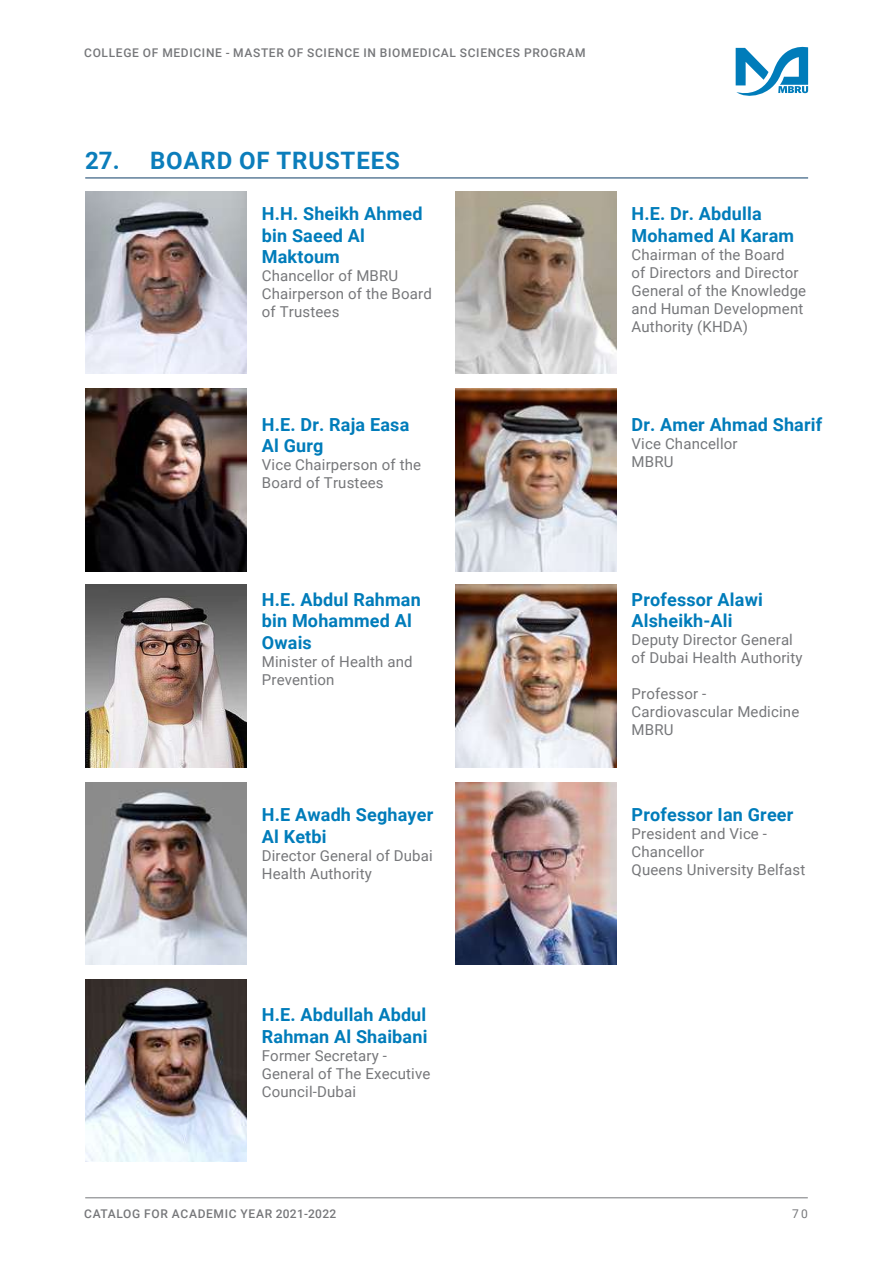
<style>
.page{position:relative;width:893px;height:1263px;background:#fff}
.page>*{position:absolute;margin:0;border:0;box-sizing:border-box;transform-origin:0 0}
.t1{font:700 24px "Roboto";letter-spacing:.035em;color:#0b7dbb}
.t2{font:700 18px/21.6px "Roboto";letter-spacing:.01em;color:#007cba}
.t3{font:15px/18px "Roboto";letter-spacing:.01em;color:#76777a}
.t4{font:500 12px "Roboto";letter-spacing:.055em;color:#76777a}
.t5{font:12px "Roboto";color:#76777a}
</style>
<div class="page">
<svg style="left:736px;top:46px;width:72px;height:50px"></svg>
<hr style="left:85px;top:178px;width:723px;height:1px;background:#0e3e67">
<img style="left:85px;top:192px;width:162px;height:182px">
<img style="left:85px;top:782px;width:162px;height:182px">
<img style="left:455px;top:192px;width:162px;height:182px">
<img style="left:455px;top:782px;width:162px;height:182px">
<img style="left:85px;top:389px;width:162px;height:182px">
<img style="left:85px;top:979px;width:162px;height:183px">
<img style="left:85px;top:585px;width:162px;height:182px">
<img style="left:455px;top:585px;width:162px;height:182px">
<img style="left:455px;top:389px;width:162px;height:182px">
<hr style="left:85px;top:1197px;width:723px;height:1px;background:#76777a">
<p class="t4" style="left:84px;top:44px;width:503px">COLLEGE OF MEDICINE - MASTER OF SCIENCE IN BIOMEDICAL SCIENCES PROGRAM</p>
<h1 class="t1" style="left:85px;top:144px;width:316px">27. BOARD OF TRUSTEES</h1>
<p class="t2" style="left:262px;top:202px;width:162px">H.H. Sheikh Ahmed bin Saeed Al<br>Maktoum</p>
<p class="t3" style="left:262px;top:266px;width:171px">Chancellor of MBRU<br>Chairperson of the Board of Trustees</p>
<p class="t2" style="left:262px;top:413px;width:149px">H.E. Dr. Raja Easa<br>Al Gurg</p>
<p class="t3" style="left:262px;top:455px;width:161px">Vice Chairperson of the<br>Board of Trustees</p>
<p class="t2" style="left:262px;top:588px;width:160px">H.E. Abdul Rahman bin Mohammed Al<br>Owais</p>
<p class="t3" style="left:262px;top:652px;width:152px">Minister of Health and<br>Prevention</p>
<p class="t2" style="left:262px;top:803px;width:173px">H.E Awadh Seghayer<br>Al Ketbi</p>
<p class="t3" style="left:262px;top:846px;width:172px">Director General of Dubai<br>Health Authority</p>
<p class="t2" style="left:632px;top:202px;width:164px">H.E. Dr. Abdulla<br>Mohamed Al Karam</p>
<p class="t3" style="left:632px;top:245px;width:176px">Chairman of the Board<br>of Directors and Director<br>General of the Knowledge and Human Development<br>Authority (KHDA)</p>
<p class="t2" style="left:632px;top:413px;width:192px">Dr. Amer Ahmad Sharif</p>
<p class="t3" style="left:632px;top:434px;width:107px">Vice Chancellor<br>MBRU</p>
<p class="t2" style="left:632px;top:588px;width:133px">Professor Alawi<br>Alsheikh-Ali</p>
<p class="t3" style="left:632px;top:630px;width:172px">Deputy Director General of Dubai Health Authority</p>
<p class="t3" style="left:632px;top:684px;width:169px">Professor -<br>Cardiovascular Medicine<br>MBRU</p>
<p class="t2" style="left:632px;top:803px;width:163px">Professor Ian Greer</p>
<p class="t3" style="left:632px;top:824px;width:175px">President and Vice -<br>Chancellor<br>Queens University Belfast</p>
<p class="t2" style="left:262px;top:1003px;width:167px">H.E. Abdullah Abdul<br>Rahman Al Shaibani</p>
<p class="t3" style="left:262px;top:1046px;width:170px">Former Secretary -<br>General of The Executive<br>Council-Dubai</p>
<p class="t4" style="left:84px;top:1205px;width:254px">CATALOG FOR ACADEMIC YEAR 2021-2022</p>
<p class="t5" style="left:792px;top:1205px;width:17px">70</p>
</div>
